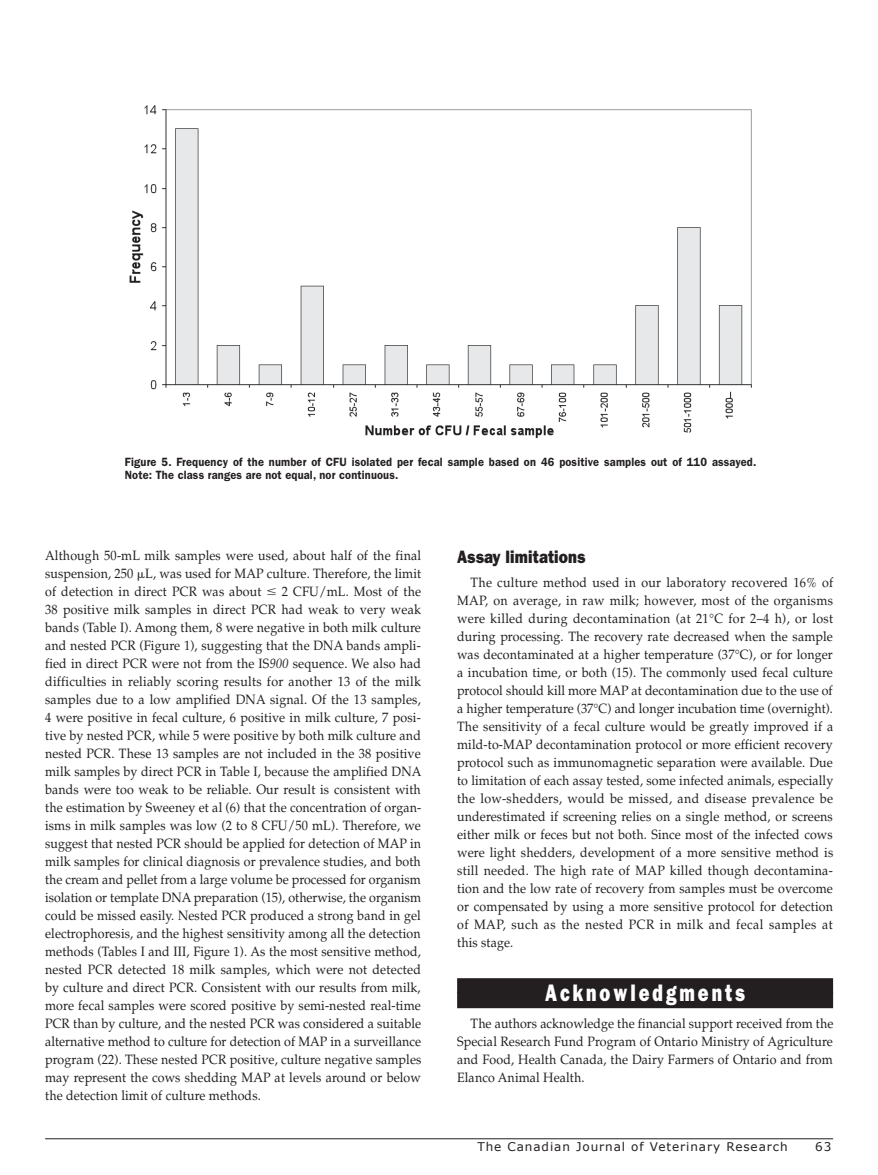
<style>
.page{position:relative;width:878px;height:1175px;background:#fff}
.page>*{position:absolute;margin:0;border:0;box-sizing:border-box;transform-origin:0 0}
.t1{font:800 24px "Franklin Gothic";letter-spacing:.165em;color:#fff;scale:.75 1}
.t2{font:800 18px "Franklin Gothic";letter-spacing:.005em;color:#231f20;scale:.85 1}
.t3{font:13.5px/18px "Palatino";letter-spacing:.01em;color:#231f20;text-align:justify;scale:.92 1}
.t4{font:600 12px/13.5px "Franklin Gothic";letter-spacing:.015em;color:#231f20;scale:.92 1}
.t5{font:12px "Verdana";letter-spacing:.075em;color:#231f20}
.s1{font-family:"Mathematical Pi One"}
.s2{font-style:italic}
</style>
<div class="page">
<hr style="left:45px;top:1138px;width:788px;height:1px;background:#231f20">
<div style="left:457px;top:978px;width:376px;height:15px;background:#231f20"></div>
<div style="left:457px;top:991px;width:376px;height:17px;background:#231f20"></div>
<img style="left:129px;top:105px;width:623px;height:334px">
<p class="t4" style="left:125px;top:455px;width:688px">Figure 5. Frequency of the number of CFU isolated per fecal sample based on 46 positive samples out of 110 assayed.<br>Note: The class ranges are not equal, nor continuous.</p>
<p class="t3" style="left:45px;top:546px;width:410px">Although 50-mL milk samples were used, about half of the final suspension, 250 <span class="s1">m</span>L, was used for MAP culture. Therefore, the limit of detection in direct PCR was about <span class="s1">#</span> 2 CFU/mL. Most of the 38 positive milk samples in direct PCR had weak to very weak bands (Table I). Among them, 8 were negative in both milk culture and nested PCR (Figure 1), suggesting that the DNA bands ampli&shy;fied in direct PCR were not from the IS<span class="s2">900</span> sequence. We also had difficulties in reliably scoring results for another 13 of the milk samples due to a low amplified DNA signal. Of the 13 samples, 4 were positive in fecal culture, 6 positive in milk culture, 7 posi&shy;tive by nested PCR, while 5 were positive by both milk culture and nested PCR. These 13 samples are not included in the 38 positive milk samples by direct PCR in Table I, because the amplified DNA bands were too weak to be reliable. Our result is consistent with the estimation by Sweeney et al (6) that the concentration of organ&shy;isms in milk samples was low (2 to 8 CFU/50 mL). Therefore, we suggest that nested PCR should be applied for detection of MAP in milk samples for clinical diagnosis or prevalence studies, and both the cream and pellet from a large volume be processed for organism isolation or template DNA preparation (15), otherwise, the organism could be missed easily. Nested PCR produced a strong band in gel electrophoresis, and the highest sensitivity among all the detection methods (Tables I and III, Figure 1). As the most sensitive method, nested PCR detected 18 milk samples, which were not detected by culture and direct PCR. Consistent with our results from milk, more fecal samples were scored positive by semi-nested real-time PCR than by culture, and the nested PCR was considered a suitable alternative method to culture for detection of MAP in a surveillance program (22). These nested PCR positive, culture negative samples may represent the cows shedding MAP at levels around or below the detection limit of culture methods.</p>
<h2 class="t2" style="left:457px;top:546px;width:152px">Assay limitations</h2>
<p class="t3" style="left:457px;top:573px;width:410px;text-indent:14px">The culture method used in our laboratory recovered 16% of MAP, on average, in raw milk; however, most of the organisms were killed during decontamination (at 21°C for 2–4 h), or lost during processing. The recovery rate decreased when the sample was decontaminated at a higher temperature (37°C), or for longer a incubation time, or both (15). The commonly used fecal culture protocol should kill more MAP at decontamination due to the use of a higher temperature (37°C) and longer incubation time (overnight).<br>The sensitivity of a fecal culture would be greatly improved if a mild-to-MAP decontamination protocol or more efficient recovery protocol such as immunomagnetic separation were available. Due to limitation of each assay tested, some infected animals, especially the low-shedders, would be missed, and disease prevalence be underestimated if screening relies on a single method, or screens either milk or feces but not both. Since most of the infected cows were light shedders, development of a more sensitive method is still needed. The high rate of MAP killed though decontamina&shy;tion and the low rate of recovery from samples must be overcome or compensated by using a more sensitive protocol for detection of MAP, such as the nested PCR in milk and fecal samples at this stage.</p>
<h1 class="t1" style="left:545px;top:978px;width:268px">Acknowledgments</h1>
<p class="t3" style="left:457px;top:1014px;width:410px;text-indent:14px">The authors acknowledge the financial support received from the Special Research Fund Program of Ontario Ministry of Agriculture and Food, Health Canada, the Dairy Farmers of Ontario and from Elanco Animal Health.</p>
<p class="t5" style="left:477px;top:1139px;width:312px">The Canadian Journal of Veterinary Research</p>
<p class="t5" style="left:815px;top:1139px;width:18px">63</p>
</div>
